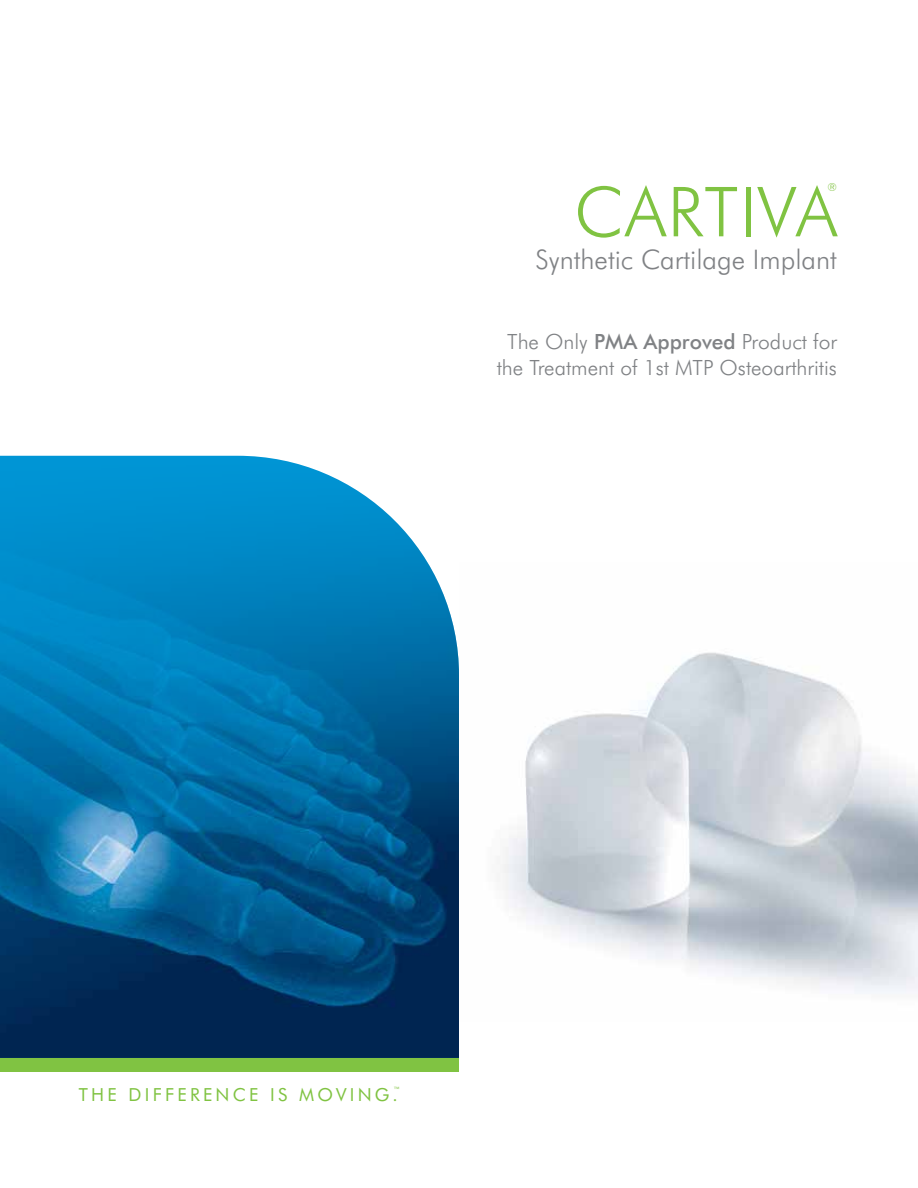
<style>
.page{position:relative;width:918px;height:1188px;background:#fff}
.page>*{position:absolute;margin:0;border:0;box-sizing:border-box;transform-origin:0 0}
.t1{font:300 69px "Futura BT";letter-spacing:.02em;color:#80c342}
.t2{font:300 27px "Futura BT";color:#808285}
.t3{font:300 21px/25.5px "Futura BT";color:#808285;text-align:center}
.t4{font:18px "Futura BT";letter-spacing:.18em;color:#80c342}
.t5{font:300 11.4px "Futura BT";color:#80c342}
.s1{font-weight:500}
</style>
<div class="page">
<img style="left:502px;top:652px;width:416px;height:342px">
<img style="left:0;top:456px;width:459px;height:602px">
<div style="left:0;top:1058px;width:459px;height:13px;background:#80c342"></div>
<p class="t5" style="left:828px;top:180px;width:11px">®</p>
<h1 class="t1" style="left:574px;top:170px;width:264px">CARTIVA</h1>
<p class="t2" style="left:535px;top:243px;width:303px">Synthetic Cartilage Implant</p>
<p class="t3" style="left:497px;top:329px;width:342px">The Only <span class="s1">PMA Approved</span> Product for the Treatment of 1st MTP Osteoarthritis</p>
<p class="t4" style="left:79px;top:1084px;width:323px">THE DIFFERENCE IS MOVING.<sup>™</sup></p>
</div>
